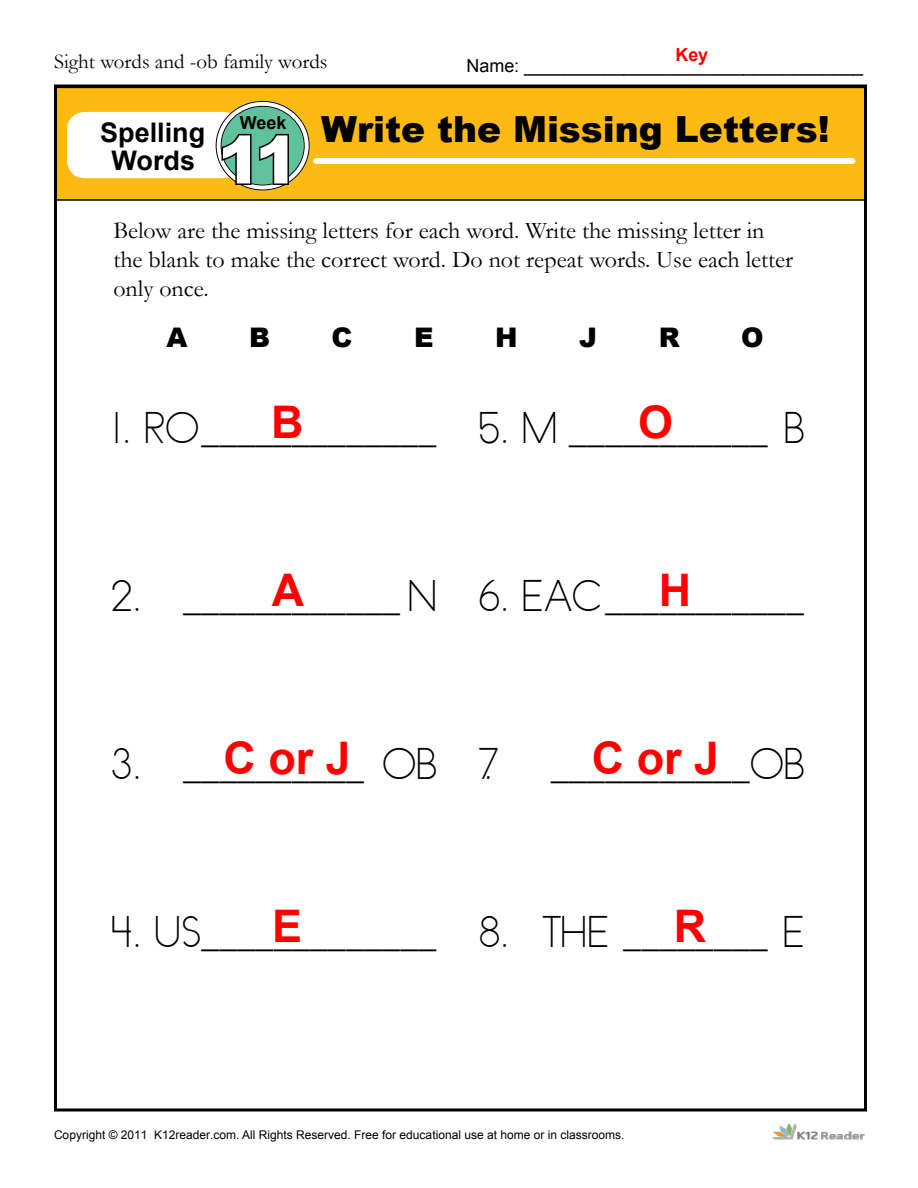
<style>
.page{position:relative;width:918px;height:1188px;background:#fff}
.page>*{position:absolute;margin:0;border:0;box-sizing:border-box;transform-origin:0 0}
.t1{font:900 66px "Arial";color:#fff}
.t2{font:700 45px "Arial";color:#f00}
.t3{font:39px "Abc Print";color:#000}
.t4{font:900 36px "Arial";color:#000}
.t5{font:700 27px/28.3px "Arial";color:#000;text-align:center}
.t6{font:900 27px "Arial";color:#000}
.t7{font:24px/28.8px "Garamond";color:#000}
.t8{font:21px "Garamond";color:#000}
.t9{font:18px "Arial";color:#000}
.t10{font:700 18px "Arial";color:#000}
.t11{font:700 18px "Arial";color:#f00}
.t12{font:12px "Arial";color:#000}
.s1{font-style:inherit}
</style>
<div class="page">
<div style="left:55px;top:87px;width:810px;height:113px;background:#fdba12"></div>
<div style="left:54px;top:87px;width:812px;height:114px;border:2px solid #000"></div>
<div style="left:67px;top:112px;width:173px;height:66px;background:#fff;border-radius:18px"></div>
<svg style="left:219px;top:104px;width:88px;height:83px;background:#69bd9f"></svg>
<div style="left:216px;top:101px;width:94px;height:89px;border:6px solid #fff;border-radius:50%"></div>
<div style="left:316px;top:158px;width:536px;height:6px;background:#fff"></div>
<svg style="left:220px;top:131px;width:70px;height:55px;background:#569176"></svg>
<img style="left:772px;top:1123px;width:93px;height:17px">
<p class="t8" style="left:54px;top:47px;width:275px">Sight words and -ob family words</p>
<p class="t11" style="left:675px;top:43px;width:34px">Key</p>
<p class="t9" style="left:466px;top:53px;width:398px">Name: __________________________________</p>
<p class="t10" style="left:240px;top:111px;width:48px">Week</p>
<h1 class="t1" style="left:218px;top:112px;width:83px">11</h1>
<p class="t5" style="left:100px;top:119px;width:107px">Spelling<br>Words</p>
<h3 class="t4" style="left:321px;top:103px;width:510px">Write the Missing Letters!</h3>
<p class="t7" style="left:113px;top:216px;width:681px">Below are the missing letters for each word. Write the missing letter in the blank to make the correct word. Do not repeat words. Use each letter only once.</p>
<p class="t6" style="left:166px;top:318px;width:23px">A</p>
<p class="t6" style="left:249px;top:318px;width:23px">B</p>
<p class="t6" style="left:332px;top:318px;width:23px">C</p>
<p class="t6" style="left:414px;top:318px;width:21px">E</p>
<p class="t6" style="left:495px;top:318px;width:24px">H</p>
<p class="t6" style="left:579px;top:318px;width:20px">J</p>
<p class="t6" style="left:659px;top:318px;width:23px">R</p>
<p class="t6" style="left:741px;top:318px;width:24px">O</p>
<h2 class="t2" style="left:271px;top:392px;width:34px">B</h2>
<h3 class="t3" style="left:111px;top:406px;width:327px">1. RO_____________</h3>
<h2 class="t2" style="left:638px;top:392px;width:36px">O</h2>
<h3 class="t3" style="left:478px;top:406px;width:329px">5. M ___________ B</h3>
<h2 class="t2" style="left:272px;top:560px;width:34px">A</h2>
<h3 class="t3" style="left:111px;top:574px;width:329px">2. ____________ N</h3>
<h2 class="t2" style="left:659px;top:560px;width:34px">H</h2>
<h3 class="t3" style="left:478px;top:574px;width:327px">6. EAC___________</h3>
<h2 class="t2" style="left:224px;top:728px;width:129px">C or J</h2>
<h3 class="t3" style="left:111px;top:742px;width:329px">3. __________ OB</h3>
<h2 class="t2" style="left:592px;top:728px;width:129px">C or J</h2>
<h3 class="t3" style="left:478px;top:742px;width:329px">7. ___________OB</h3>
<h2 class="t2" style="left:272px;top:896px;width:31px">E</h2>
<h3 class="t3" style="left:111px;top:910px;width:327px">4. US_____________</h3>
<h2 class="t2" style="left:674px;top:896px;width:34px">R</h2>
<h3 class="t3" style="left:478px;top:910px;width:328px">8. THE ________ E</h3>
<p class="t12" style="left:54px;top:1127px;width:572px">Copyright © 201<span class="s1">1</span> K12reader.com. All Rights Reserved. Free for educational use at home or in classrooms.</p>
</div>
